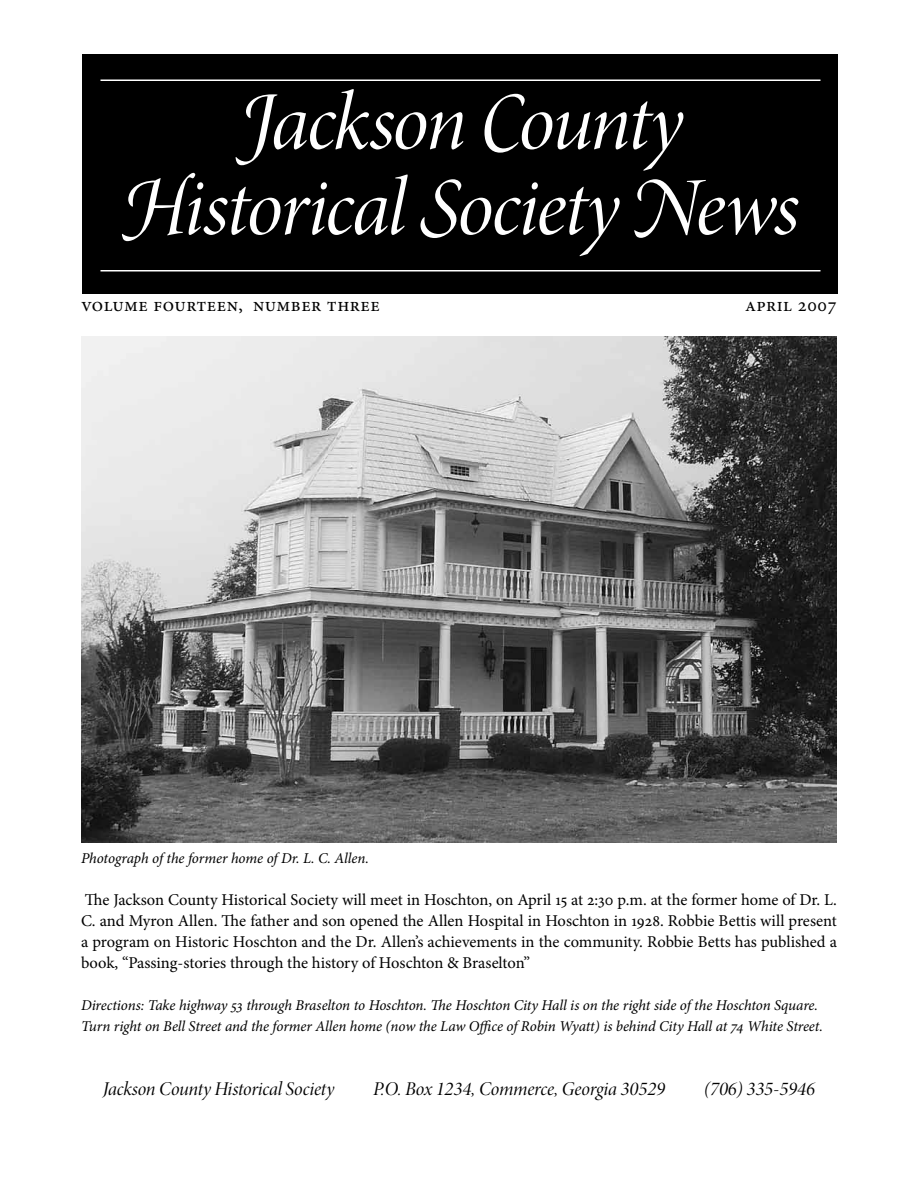
<style>
.page{position:relative;width:918px;height:1188px;background:#fff}
.page>*{position:absolute;margin:0;border:0;box-sizing:border-box;transform-origin:0 0}
.t1{font:82.5px/85.5px "Minion Pro It Disp";letter-spacing:-.025em;color:#fff;text-align:center}
.t2{font:19.5px "Minion Pro It Disp";letter-spacing:-.005em;color:#000}
.t3{font:19.5px "Minion Pro";letter-spacing:.025em;color:#000}
.t4{font:16.5px/21px "Minion Pro";letter-spacing:-.005em;color:#000;text-align:justify}
.t5{font:italic 15px/21px "Minion Pro";letter-spacing:-.01em;color:#000}
</style>
<div class="page">
<div style="left:82px;top:54px;width:756px;height:239px;background:#000"></div>
<hr style="left:100px;top:80px;width:720px;height:1px;background:#fff">
<hr style="left:100px;top:270px;width:720px;height:2px;background:#fff">
<img style="left:81px;top:336px;width:756px;height:506px">
<h1 class="t1" style="left:122px;top:81px;width:679px">Jackson County<br>Historical Society News</h1>
<p class="t3" style="left:81px;top:292px;width:300px">volume fourteen, number three</p>
<p class="t3" style="left:745px;top:292px;width:93px">april 2007</p>
<p class="t5" style="left:81px;top:848px;width:290px">Photograph of the former home of Dr. L. C. Allen.</p>
<p class="t4" style="left:81px;top:890px;width:758px">The Jackson County Historical Society will meet in Hoschton, on April 15 at 2:30 p.m. at the former home of Dr. L.<br>C. and Myron Allen. The father and son opened the Allen Hospital in Hoschton in 1928. Robbie Bettis will present a program on Historic Hoschton and the Dr. Allen’s achievements in the community. Robbie Betts has published a book, “Passing-stories through the history of Hoschton &amp; Braselton”</p>
<p class="t5" style="left:81px;top:995px;width:743px">Directions: Take highway 53 through Braselton to Hoschton. The Hoschton City Hall is on the right side of the Hoschton Square.<br>Turn right on Bell Street and the former Allen home (now the Law Office of Robin Wyatt) is behind City Hall at 74 White Street.</p>
<p class="t2" style="left:103px;top:1077px;width:233px">Jackson County Historical Society</p>
<p class="t2" style="left:373px;top:1077px;width:293px">P.O. Box 1234, Commerce, Georgia 30529</p>
<p class="t2" style="left:704px;top:1077px;width:112px">(706) 335-5946</p>
</div>
